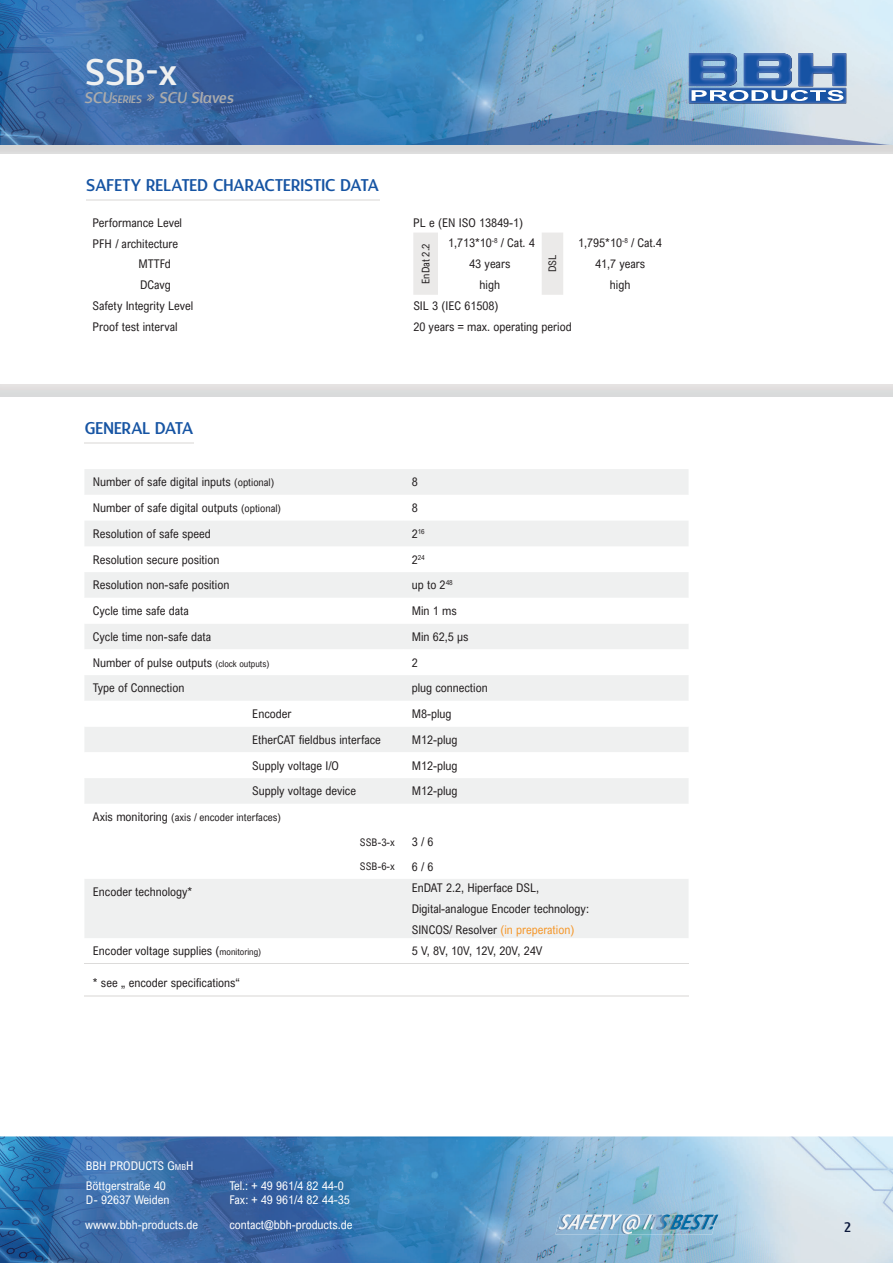
<style>
.page{position:relative;width:893px;height:1263px;background:#fff}
.page>*{position:absolute;margin:0;border:0;box-sizing:border-box;transform-origin:0 0}
.t1{font:36px "Designosaur";color:#eff0f0}
.t2{font:italic 500 22.5px "Depot New Condensed";color:#fff}
.t3{font:16.5px "Designosaur";color:#1654a3}
.t4{font:italic 15px "Designosaur";color:#ababab}
.t5{font:13.5px "Designosaur";color:#0b183b}
.t6{font:12px/21px "Arial Nova Cond";color:#231f20}
.t7{font:12px/14.4px "Arial Nova Cond";color:#fff}
.t8{font:10.5px "Arial Nova Cond";color:#231f20}
.t9{font:7.05px "Arial Nova Cond";color:#231f20}
.s1{font-size:10.5px}
.s2{font-size:12px}
.s3{font-size:9px}
.s4{color:#f5982c}
.s5{font-style:inherit}
.s6{font-size:8.4px}
</style>
<div class="page">
<img style="left:0;top:0;width:893px;height:153px">
<img style="left:0;top:1136px;width:893px;height:127px">
<svg style="left:689px;top:53px;width:157px;height:51px;background:#5c85bd"></svg>
<hr style="left:86px;top:199px;width:293px;height:2px;background:#ebeae9">
<hr style="left:84px;top:442px;width:109px;height:2px;background:#ebeae9">
<img style="left:555px;top:1215px;width:162px;height:19px">
<svg style="left:413px;top:233px;width:150px;height:62px"></svg>
<div style="left:85px;top:469px;width:603px;height:26px;background:#eff0f0"></div>
<svg style="left:85px;top:521px;width:603px;height:417px;fill:#f1f2f2"></svg>
<hr style="left:84px;top:995px;width:160px;height:1px;background:#ebeae9">
<hr style="left:244px;top:995px;width:159px;height:1px;background:#ebeae9">
<hr style="left:403px;top:995px;width:286px;height:1px;background:#ebeae9">
<hr style="left:84px;top:963px;width:160px;height:1px;background:#dcdbda">
<hr style="left:244px;top:963px;width:159px;height:1px;background:#dcdbda">
<hr style="left:403px;top:963px;width:286px;height:1px;background:#dcdbda">
<h1 class="t1" style="left:85px;top:42px;width:93px">SSB-x</h1>
<p class="t4" style="left:84px;top:85px;width:151px">SCU<span class="s1">SERIES</span> » SCU Slaves</p>
<h3 class="t3" style="left:86px;top:171px;width:294px">SAFETY RELATED CHARACTERISTIC DATA</h3>
<p class="t6" style="left:93px;top:212px;width:91px">Performance Level</p>
<p class="t6" style="left:93px;top:233px;width:87px">PFH / architecture</p>
<p class="t6" style="left:138px;top:253px;width:34px">MTTFd</p>
<p class="t6" style="left:140px;top:274px;width:32px">DCavg</p>
<p class="t6" style="left:93px;top:295px;width:102px">Safety Integrity Level</p>
<p class="t6" style="left:93px;top:316px;width:87px">Proof test interval</p>
<p class="t6" style="left:413px;top:212px;width:111px">PL e (EN ISO 13849-1)</p>
<p class="t8" style="left:419px;top:284px;width:42px;rotate:-90deg">EnDat 2.2</p>
<p class="t6" style="left:448px;top:232px;width:88px">1,713*10<sup>-8</sup> / Cat. 4</p>
<p class="t6" style="left:578px;top:232px;width:85px">1,795*10<sup>-8</sup> / Cat.4</p>
<p class="t8" style="left:546px;top:272px;width:19px;rotate:-90deg">DSL</p>
<p class="t6" style="left:469px;top:253px;width:43px">43 years</p>
<p class="t6" style="left:595px;top:253px;width:52px">41,7 years</p>
<p class="t6" style="left:480px;top:274px;width:22px">high</p>
<p class="t6" style="left:610px;top:274px;width:22px">high</p>
<p class="t6" style="left:413px;top:295px;width:160px">SIL 3 (IEC 61508)<br>20 years = max. operating period</p>
<h3 class="t3" style="left:85px;top:414px;width:110px">GENERAL DATA</h3>
<p class="t6" style="left:93px;top:471px;width:183px">Number of safe digital inputs <span class="s1">(optional)</span></p>
<p class="t6" style="left:412px;top:471px;width:7px">8</p>
<p class="t6" style="left:93px;top:497px;width:190px">Number of safe digital outputs <span class="s1">(optional)</span></p>
<p class="t6" style="left:412px;top:497px;width:7px">8</p>
<p class="t6" style="left:93px;top:523px;width:119px">Resolution of safe speed</p>
<p class="t9" style="left:412px;top:527px;width:14px"><span class="s2">2</span>16</p>
<p class="t6" style="left:93px;top:549px;width:128px">Resolution secure position</p>
<p class="t9" style="left:412px;top:553px;width:15px"><span class="s2">2</span>24</p>
<p class="t6" style="left:93px;top:574px;width:138px">Resolution non-safe position</p>
<p class="t6" style="left:412px;top:574px;width:42px">up to 2<sup>48</sup></p>
<p class="t6" style="left:93px;top:600px;width:98px">Cycle time safe data</p>
<p class="t6" style="left:412px;top:600px;width:47px">Min 1 ms</p>
<p class="t6" style="left:93px;top:626px;width:120px">Cycle time non-safe data</p>
<p class="t6" style="left:412px;top:626px;width:58px">Min 62,5 μs</p>
<p class="t6" style="left:93px;top:652px;width:178px">Number of pulse outputs <span class="s3">(clock outputs)</span></p>
<p class="t6" style="left:412px;top:652px;width:7px">2</p>
<p class="t6" style="left:93px;top:677px;width:93px">Type of Connection</p>
<p class="t6" style="left:412px;top:677px;width:77px">plug connection</p>
<p class="t6" style="left:252px;top:703px;width:41px">Encoder</p>
<p class="t6" style="left:412px;top:703px;width:41px">M8-plug</p>
<p class="t6" style="left:252px;top:729px;width:130px">EtherCAT fieldbus interface</p>
<p class="t6" style="left:412px;top:729px;width:47px">M12-plug</p>
<p class="t6" style="left:252px;top:754px;width:88px">Supply voltage I/O</p>
<p class="t6" style="left:412px;top:754px;width:47px">M12-plug</p>
<p class="t6" style="left:252px;top:780px;width:105px">Supply voltage device</p>
<p class="t6" style="left:412px;top:780px;width:47px">M12-plug</p>
<p class="t8" style="left:93px;top:811px;width:189px"><span class="s2">Axis monitoring</span> (axis / encoder interfaces)</p>
<p class="t8" style="left:360px;top:835px;width:36px">SSB-3-x</p>
<p class="t6" style="left:412px;top:831px;width:23px">3 / 6</p>
<p class="t8" style="left:360px;top:860px;width:36px">SSB-6-x</p>
<p class="t6" style="left:412px;top:856px;width:23px">6 / 6</p>
<p class="t6" style="left:93px;top:881px;width:101px">Encoder technology*</p>
<p class="t6" style="left:412px;top:877px;width:179px">EnDAT 2.2, Hiperface DSL,<br>Digital-analogue Encoder technology:<br>SINCOS/ Resolver <span class="s4">(in preperation)</span></p>
<p class="t6" style="left:93px;top:940px;width:170px">Encoder voltage supplies (<span class="s3">monitoring)</span></p>
<p class="t6" style="left:412px;top:940px;width:132px">5 V, 8V, 10V, 12V, 20V, 24V</p>
<p class="t6" style="left:93px;top:972px;width:149px">* see „ encoder specifications“</p>
<p class="t7" style="left:86px;top:1158px;width:109px"><span class="s5">BBH</span> PRODUCTS <span class="s5">G</span><span class="s6">MB</span><span class="s5">H</span></p>
<p class="t7" style="left:86px;top:1178px;width:85px">Böttgerstraße 40<br>D- 92637 Weiden</p>
<p class="t7" style="left:229px;top:1178px;width:122px">Tel.: + 49 961/4 82 44-0<br>Fax: + 49 961/4 82 44-35</p>
<p class="t7" style="left:229px;top:1217px;width:124px">contact@bbh-products.de</p>
<p class="t7" style="left:85px;top:1217px;width:115px">wwww.bbh-products.de</p>
<h2 class="t2" style="left:558px;top:1207px;width:165px">SAFETY@ ITSBEST!</h2>
<p class="t5" style="left:844px;top:1216px;width:8px">2</p>
</div>
